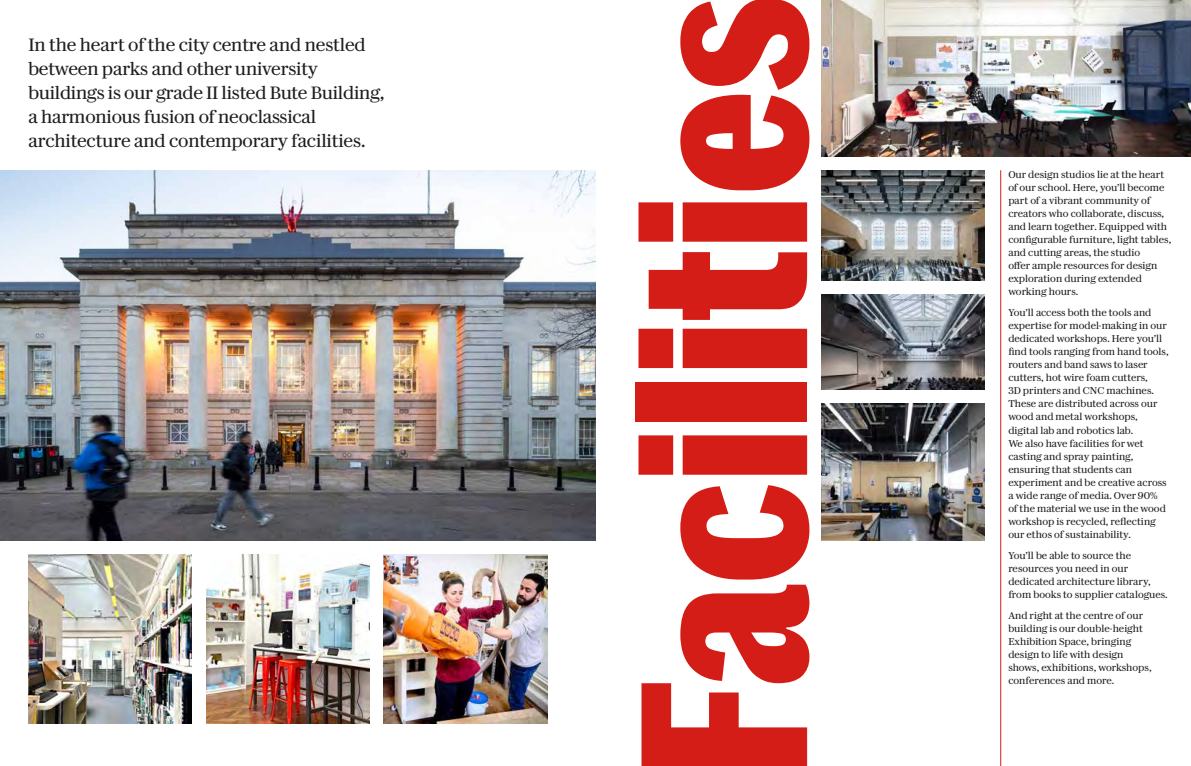
<style>
.page{position:relative;width:1191px;height:766px;background:#fff}
.page>*{position:absolute;margin:0;border:0;box-sizing:border-box;transform-origin:0 0}
.t1{font:700 231.2px "Marr Sans Cond TT";color:#d51d17}
.t2{font:18px/24px "Darby Serif Text";letter-spacing:-.015em;color:#1d1d1b}
.t3{font:10px/13px "Darby Serif Text";color:#1d1d1b}
</style>
<div class="page">
<img style="left:0;top:170px;width:595px;height:370px">
<img style="left:821px;top:0;width:370px;height:156px">
<img style="left:28px;top:554px;width:164px;height:169px">
<img style="left:206px;top:554px;width:163px;height:169px">
<img style="left:821px;top:171px;width:164px;height:109px">
<img style="left:821px;top:403px;width:164px;height:137px">
<img style="left:821px;top:294px;width:164px;height:95px">
<img style="left:384px;top:554px;width:163px;height:169px">
<hr style="left:1000px;top:170px;width:1px;height:595px;background:#d51d17">
<h2 class="t2" style="left:28px;top:32px;width:358px">In the heart of the city centre and nestled between parks and other university buildings is our grade II listed Bute Building, a harmonious fusion of neoclassical architecture and contemporary facilities.</h2>
<h1 class="t1" style="left:550px;top:779px;width:784px;rotate:-90deg">Facilities</h1>
<p class="t3" style="left:1008px;top:167px;width:165px">Our design studios lie at the heart of our school. Here, you’ll become part of a vibrant community of creators who collaborate, discuss, and learn together. Equipped with configurable furniture, light tables, and cutting areas, the studio<br>offer ample resources for design exploration during extended working hours.</p>
<p class="t3" style="left:1008px;top:305px;width:162px">You’ll access both the tools and expertise for model-making in our dedicated workshops. Here you’ll find tools ranging from hand tools, routers and band saws to laser cutters, hot wire foam cutters,<br>3D printers and CNC machines.<br>These are distributed across our wood and metal workshops, digital lab and robotics lab.<br>We also have facilities for wet casting and spray painting, ensuring that students can experiment and be creative across a wide range of media. Over 90% of the material we use in the wood workshop is recycled, reflecting our ethos of sustainability.</p>
<p class="t3" style="left:1008px;top:547px;width:161px">You’ll be able to source the resources you need in our dedicated architecture library, from books to supplier catalogues.</p>
<p class="t3" style="left:1008px;top:607px;width:145px">And right at the centre of our building is our double-height<br>Exhibition Space, bringing design to life with design shows, exhibitions, workshops, conferences and more.</p>
</div>
